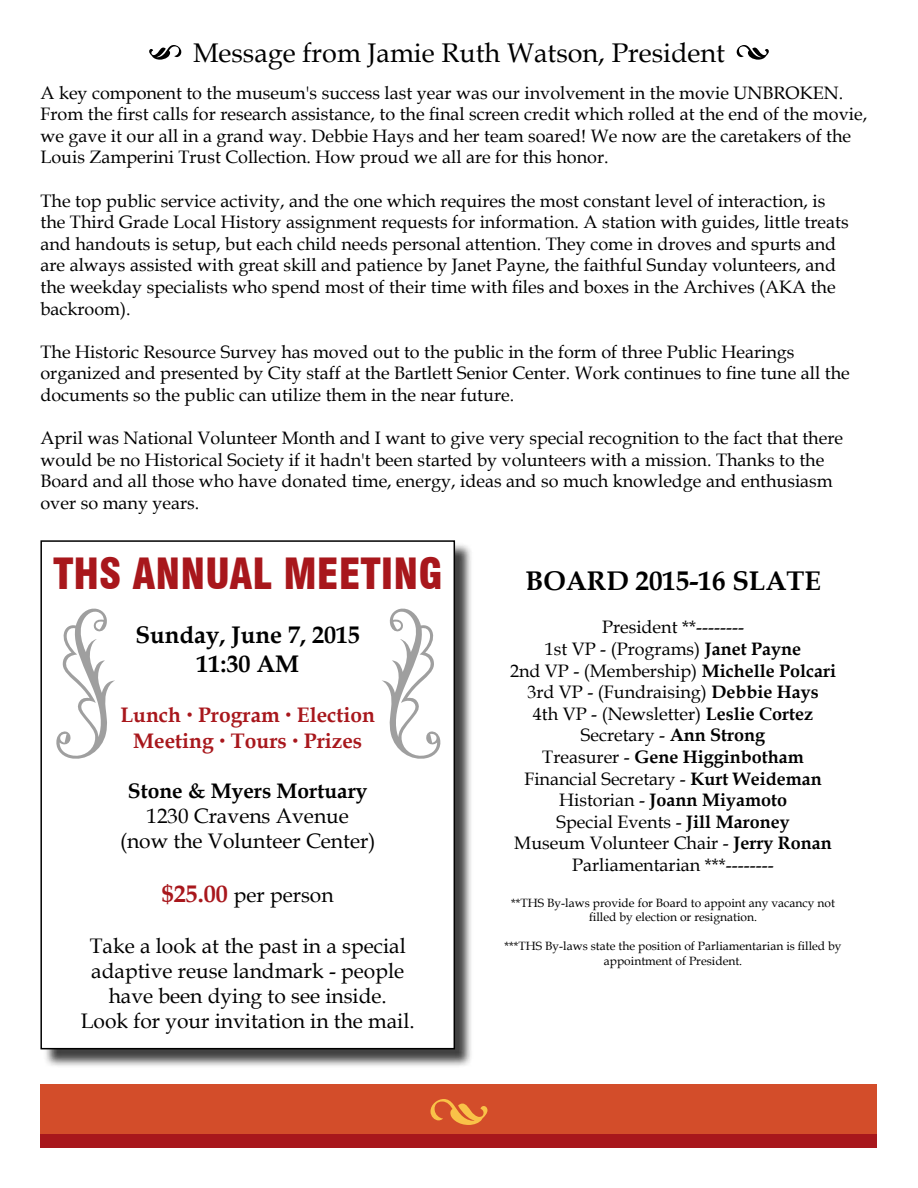
<style>
.page{position:relative;width:918px;height:1188px;background:#fff}
.page>*{position:absolute;margin:0;border:0;box-sizing:border-box;transform-origin:0 0}
.t1{font:900 condensed 42px "Swiss 721 BT";color:#a8171c}
.t2{font:27px "Book Antiqua";color:#000}
.t3{font:700 27px "Book Antiqua";color:#000}
.t4{font:700 24px/28.8px "Book Antiqua";color:#000;text-align:center}
.t5{font:21px/25.2px "Book Antiqua";color:#000;text-align:center}
.t6{font:700 21px/25.2px "Book Antiqua";color:#a8171c;text-align:center}
.t7{font:700 21px "Book Antiqua";color:#000}
.t8{font:18px/21.6px "Book Antiqua";color:#000}
.t9{font:12px/14.4px "Book Antiqua";color:#000;text-align:center}
.s1{font-family:"Futura BT"}
.s2{font-weight:700;font-size:24px;color:#a8171c}
.s3{font-weight:700}
</style>
<div class="page">
<div style="left:40px;top:1084px;width:838px;height:63px;background:#d34d2a"></div>
<div style="left:40px;top:1134px;width:838px;height:14px;background:#a8171c"></div>
<svg style="left:431px;top:1099px;width:56px;height:26px"></svg>
<svg style="left:737px;top:45px;width:32px;height:15px"></svg>
<svg style="left:149px;top:45px;width:32px;height:15px"></svg>
<div style="left:43px;top:543px;width:431px;height:525px;background:#000;opacity:.75"></div>
<div style="left:41px;top:541px;width:413px;height:508px;background:#fff"></div>
<div style="left:40px;top:540px;width:415px;height:509px;border:2px solid #000"></div>
<svg style="left:56px;top:608px;width:59px;height:151px"></svg>
<svg style="left:382px;top:608px;width:59px;height:151px"></svg>
<h2 class="t2" style="left:193px;top:34px;width:533px">Message from Jamie Ruth Watson, President</h2>
<p class="t8" style="left:40px;top:81px;width:828px">A key component to the museum's success last year was our involvement in the movie UNBROKEN.<br>From the first calls for research assistance, to the final screen credit which rolled at the end of the movie, we gave it our all in a grand way. Debbie Hays and her team soared! We now are the caretakers of the Louis Zamperini Trust Collection. How proud we all are for this honor.</p>
<p class="t8" style="left:40px;top:189px;width:810px">The top public service activity, and the one which requires the most constant level of interaction, is the Third Grade Local History assignment requests for information. A station with guides, little treats and handouts is setup, but each child needs personal attention. They come in droves and spurts and are always assisted with great skill and patience by Janet Payne, the faithful Sunday volunteers, and the weekday specialists who spend most of their time with files and boxes in the Archives (AKA the backroom).</p>
<p class="t8" style="left:40px;top:340px;width:811px">The Historic Resource Survey has moved out to the public in the form of three Public Hearings organized and presented by City staff at the Bartlett Senior Center. Work continues to fine tune all the documents so the public can utilize them in the near future.</p>
<p class="t8" style="left:40px;top:427px;width:804px">April was National Volunteer Month and I want to give very special recognition to the fact that there would be no Historical Society if it hadn't been started by volunteers with a mission. Thanks to the Board and all those who have donated time, energy, ideas and so much knowledge and enthusiasm over so many years.</p>
<h1 class="t1" style="left:53px;top:549px;width:391px">THS ANNUAL MEETING</h1>
<h3 class="t4" style="left:135px;top:621px;width:226px">Sunday, June 7, 2015<br>11:30 AM</h3>
<p class="t6" style="left:120px;top:703px;width:256px">Lunch <span class="s1">·</span> Program <span class="s1">·</span> Election<br>Meeting <span class="s1">·</span> Tours <span class="s1">·</span> Prizes</p>
<p class="t7" style="left:128px;top:777px;width:241px">Stone &amp; Myers Mortuary</p>
<p class="t5" style="left:120px;top:803px;width:257px">1230 Cravens Avenue (now the Volunteer Center)</p>
<p class="t5" style="left:162px;top:882px;width:173px"><span class="s2">$25.00</span> per person</p>
<p class="t5" style="left:81px;top:933px;width:336px">Take a look at the past in a special adaptive reuse landmark - people have been dying to see inside.<br>Look for your invitation in the mail.</p>
<h2 class="t3" style="left:525px;top:563px;width:297px">BOARD 2015-16 SLATE</h2>
<p class="t8" style="left:510px;top:616px;width:328px;text-align:center">President **--------<br>1st VP - (Programs) <span class="s3">Janet Payne<br></span>2nd VP - (Membership) <span class="s3">Michelle Polcari<br></span>3rd VP - (Fundraising) <span class="s3">Debbie Hays<br></span>4th VP - (Newsletter) <span class="s3">Leslie Cortez<br></span>Secretary - <span class="s3">Ann Strong<br></span>Treasurer - <span class="s3">Gene Higginbotham<br></span>Financial Secretary - <span class="s3">Kurt Weideman<br></span>Historian - <span class="s3">Joann Miyamoto<br></span>Special Events - <span class="s3">Jill Maroney<br></span>Museum Volunteer Chair - <span class="s3">Jerry Ronan<br></span>Parliamentarian ***--------</p>
<p class="t9" style="left:511px;top:895px;width:325px">**THS By-laws provide for Board to appoint any vacancy not filled by election or resignation.</p>
<p class="t9" style="left:505px;top:939px;width:339px">***THS By-laws state the position of Parliamentarian is filled by appointment of President.</p>
</div>
